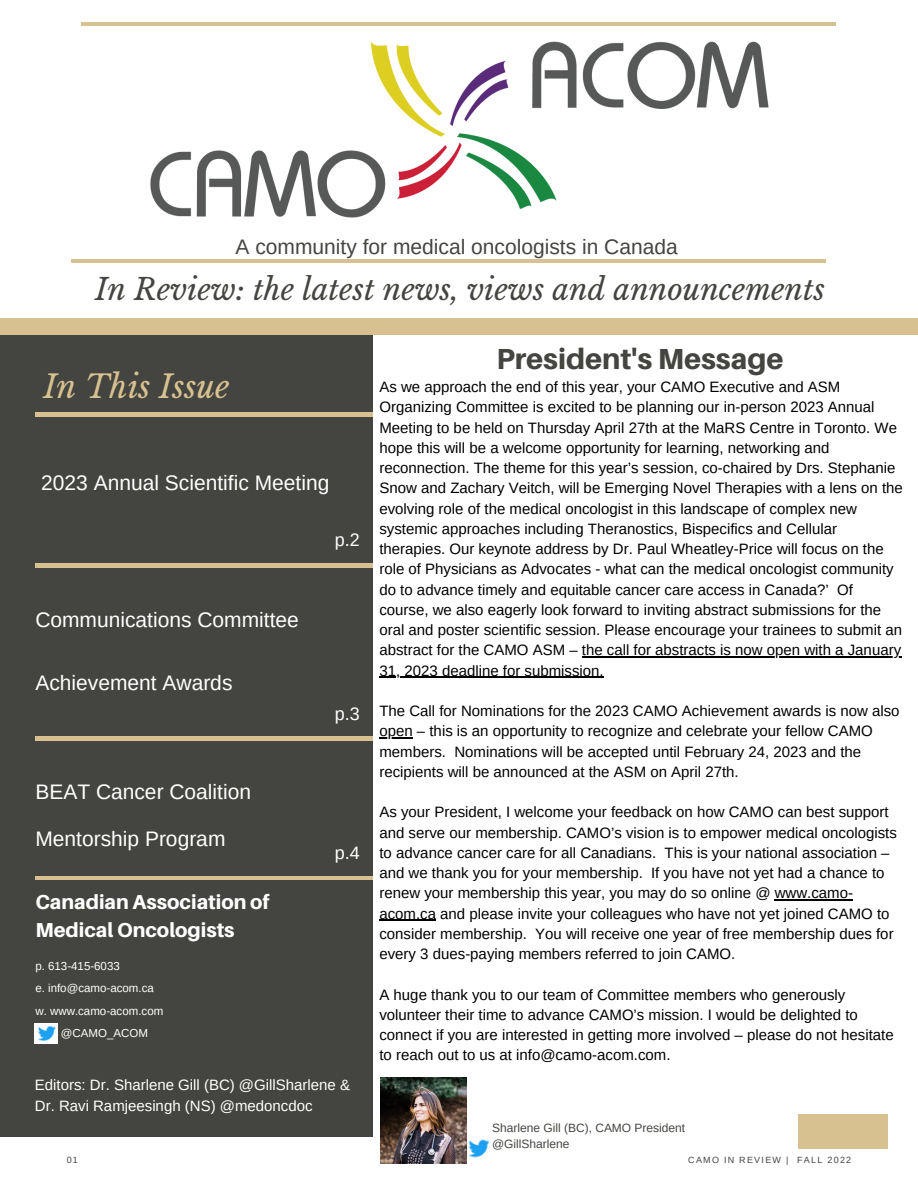
<style>
.page{position:relative;width:918px;height:1188px;background:#fff}
.page>*{position:absolute;margin:0;border:0;box-sizing:border-box;transform-origin:0 0}
.t1{font:italic 31.5px "Libre Baskerville";color:#d7c190}
.t2{font:italic 29.55px "Libre Baskerville";color:#444440}
.t3{font:800 28.95px "Aileron";color:#444440}
.t4{font:21px "Arimo";color:#fff}
.t5{font:21px "Arimo";color:#444440}
.t6{font:800 20.25px/27.5px "Aileron";color:#fff}
.t7{font:18px "Arimo";color:#fff}
.t8{font:15px/20.2px "Arimo";color:#000}
.t9{font:15px/20.2px "Arimo";color:#fff}
.t10{font:12px/16px "Arimo";color:#444440}
.t11{font:11.55px "Arimo";color:#fff}
.t12{font:9px "Arimo";letter-spacing:.14em;color:#444440}
</style>
<div class="page">
<div style="left:0;top:334px;width:373px;height:802px;background:#444440"></div>
<hr style="left:35px;top:564px;width:338px;height:3px;background:#d7c190">
<hr style="left:35px;top:737px;width:338px;height:3px;background:#d7c190">
<hr style="left:35px;top:877px;width:338px;height:3px;background:#d7c190">
<hr style="left:35px;top:413px;width:338px;height:3px;background:#d7c190">
<hr style="left:71px;top:259px;width:755px;height:4px;background:#d7c190">
<div style="left:0;top:318px;width:918px;height:16px;background:#d7c190"></div>
<div style="left:798px;top:1115px;width:90px;height:34px;background:#d7c190"></div>
<hr style="left:82px;top:23px;width:754px;height:3px;background:#d7c190">
<img style="left:468px;top:1139px;width:22px;height:19px">
<img style="left:35px;top:1023px;width:22px;height:20px">
<img style="left:150px;top:41px;width:619px;height:177px">
<img style="left:380px;top:1077px;width:87px;height:87px">
<hr style="left:582px;top:657px;width:319px;height:1px;background:#000">
<hr style="left:379px;top:677px;width:225px;height:1px;background:#000">
<hr style="left:379px;top:738px;width:34px;height:1px;background:#000">
<hr style="left:775px;top:900px;width:78px;height:1px;background:#000">
<hr style="left:379px;top:920px;width:57px;height:1px;background:#000">
<h3 class="t5" style="left:236px;top:235px;width:444px">A community for medical oncologists in Canada</h3>
<h2 class="t2" style="left:95px;top:271px;width:731px">In Review: the latest news, views and announcements</h2>
<h1 class="t1" style="left:43px;top:367px;width:188px">In This Issue</h1>
<h3 class="t4" style="left:41px;top:471px;width:290px">2023 Annual Scientific Meeting</h3>
<h3 class="t4" style="left:35px;top:608px;width:265px">Communications Committee</h3>
<h3 class="t4" style="left:35px;top:671px;width:199px">Achievement Awards</h3>
<h3 class="t4" style="left:35px;top:780px;width:217px">BEAT Cancer Coalition</h3>
<h3 class="t4" style="left:35px;top:827px;width:192px">Mentorship Program</h3>
<h3 class="t6" style="left:35px;top:888px;width:236px">Canadian Association of<br>Medical Oncologists</h3>
<p class="t11" style="left:35px;top:959px;width:86px">p. 613-415-6033</p>
<p class="t11" style="left:35px;top:982px;width:120px">e. info@camo-acom.ca</p>
<p class="t11" style="left:35px;top:1004px;width:129px">w. www.camo-acom.com</p>
<p class="t11" style="left:61px;top:1027px;width:89px">@CAMO_ACOM</p>
<p class="t7" style="left:335px;top:530px;width:27px">p.2</p>
<p class="t7" style="left:335px;top:703px;width:27px">p.3</p>
<p class="t7" style="left:335px;top:843px;width:27px">p.4</p>
<p class="t9" style="left:35px;top:1075px;width:317px">Editors: Dr. Sharlene Gill (BC) @GillSharlene &amp;<br>Dr. Ravi Ramjeesingh (NS) @medoncdoc</p>
<h3 class="t3" style="left:496px;top:341px;width:289px">President's Message</h3>
<p class="t8" style="left:379px;top:377px;width:525px">As we approach the end of this year, your CAMO Executive and ASM Organizing Committee is excited to be planning our in-person 2023 Annual Meeting to be held on Thursday April 27th at the MaRS Centre in Toronto. We hope this will be a welcome opportunity for learning, networking and reconnection. The theme for this year’s session, co-chaired by Drs. Stephanie Snow and Zachary Veitch, will be Emerging Novel Therapies with a lens on the evolving role of the medical oncologist in this landscape of complex new systemic approaches including Theranostics, Bispecifics and Cellular therapies. Our keynote address by Dr. Paul Wheatley-Price will focus on the role of Physicians as Advocates - what can the medical oncologist community do to advance timely and equitable cancer care access in Canada?’ Of course, we also eagerly look forward to inviting abstract submissions for the oral and poster scientific session. Please encourage your trainees to submit an abstract for the CAMO ASM – the call for abstracts is now open with a January 31, 2023 deadline for submission.</p>
<p class="t8" style="left:379px;top:701px;width:522px">The Call for Nominations for the 2023 CAMO Achievement awards is now also open – this is an opportunity to recognize and celebrate your fellow CAMO members. Nominations will be accepted until February 24, 2023 and the recipients will be announced at the ASM on April 27th.</p>
<p class="t8" style="left:379px;top:802px;width:519px">As your President, I welcome your feedback on how CAMO can best support and serve our membership. CAMO’s vision is to empower medical oncologists to advance cancer care for all Canadians. This is your national association – and we thank you for your membership. If you have not yet had a chance to renew your membership this year, you may do so online @ www.camo&shy;acom.ca and please invite your colleagues who have not yet joined CAMO to consider membership. You will receive one year of free membership dues for every 3 dues-paying members referred to join CAMO.</p>
<p class="t8" style="left:379px;top:984px;width:516px">A huge thank you to our team of Committee members who generously volunteer their time to advance CAMO’s mission. I would be delighted to connect if you are interested in getting more involved – please do not hesitate to reach out to us at info@camo-acom.com.</p>
<p class="t10" style="left:492px;top:1119px;width:195px">Sharlene Gill (BC), CAMO President @GillSharlene</p>
<p class="t12" style="left:67px;top:1155px;width:13px">01</p>
<p class="t12" style="left:688px;top:1154px;width:165px">CAMO IN REVIEW | FALL 2022</p>
</div>
